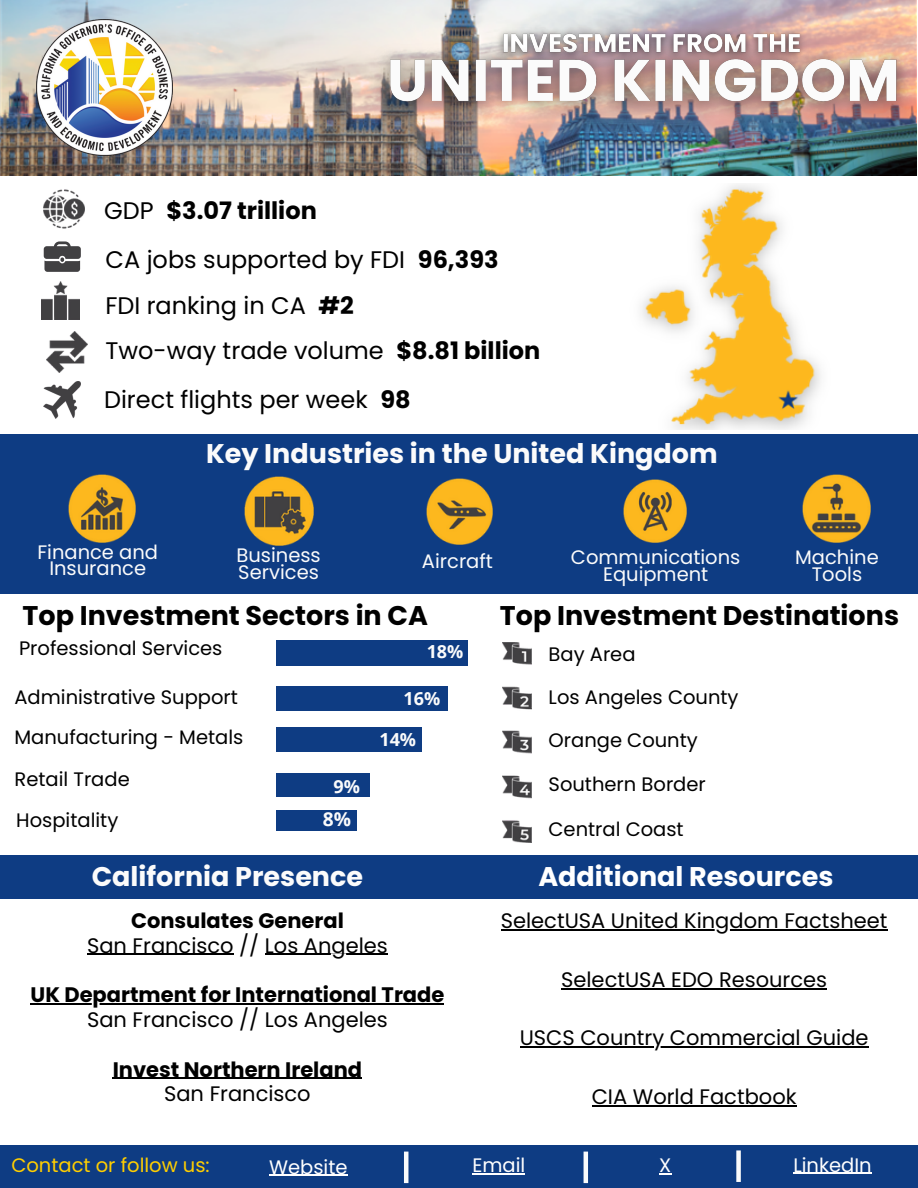
<style>
.page{position:relative;width:918px;height:1188px;background:#fff}
.page>*{position:absolute;margin:0;border:0;box-sizing:border-box;transform-origin:0 0}
.t1{font:700 27px "Poppins";color:#fbfbfb}
.t2{font:700 27px "Poppins";color:#000}
.t3{font:700 27px "Poppins";color:#fff}
.t4{font:24px "Poppins";color:#000}
.t5{font:700 24px "Poppins";color:#000}
.t6{font:21px "Poppins";color:#000}
.t7{font:700 21px "Poppins";color:#000}
.t8{font:19.5px "Poppins";color:#000}
.t9{font:19.5px/16.8px "Poppins";color:#fbfbfb;text-align:center}
.t10{font:19.5px "Poppins";color:#fff}
.t11{font:19.5px "Poppins";color:#ffce00}
.t12{font:700 19.2px "Open Sans";color:#fbfbfb}
.t13{font:700 18px "Open Sans";color:#fbfbfb}
.s1{font-weight:400}
.s2{font-weight:700}
</style>
<div class="page">
<img style="left:44px;top:189px;width:40px;height:40px">
<img style="left:44px;top:381px;width:37px;height:37px">
<img style="left:47px;top:332px;width:40px;height:40px">
<img style="left:41px;top:282px;width:39px;height:38px">
<svg style="left:44px;top:241px;width:37px;height:31px"></svg>
<div style="left:0;top:434px;width:918px;height:159px;background:#0e3c83"></div>
<img style="left:803px;top:475px;width:67px;height:67px">
<div style="left:0;top:855px;width:918px;height:44px;background:#0e3c83"></div>
<img style="left:502px;top:643px;width:29px;height:200px">
<div style="left:276px;top:640px;width:191px;height:26px;background:#0e3c83"></div>
<div style="left:276px;top:686px;width:171px;height:24px;background:#0e3c83"></div>
<div style="left:276px;top:727px;width:146px;height:24px;background:#0e3c83"></div>
<div style="left:276px;top:774px;width:94px;height:23px;background:#0e3c83"></div>
<div style="left:276px;top:811px;width:81px;height:20px;background:#0e3c83"></div>
<img style="left:0;top:0;width:917px;height:176px">
<img style="left:36px;top:20px;width:136px;height:136px">
<img style="left:641px;top:184px;width:180px;height:245px">
<img style="left:68px;top:475px;width:68px;height:67px">
<img style="left:426px;top:478px;width:67px;height:67px">
<img style="left:623px;top:479px;width:63px;height:63px">
<img style="left:363px;top:16px;width:554px;height:133px">
<hr style="left:501px;top:930px;width:386px;height:1px;background:#000">
<hr style="left:561px;top:988px;width:266px;height:1px;background:#000">
<hr style="left:520px;top:1047px;width:348px;height:1px;background:#000">
<hr style="left:592px;top:1105px;width:205px;height:1px;background:#000">
<hr style="left:87px;top:954px;width:147px;height:1px;background:#000">
<hr style="left:265px;top:954px;width:123px;height:1px;background:#000">
<hr style="left:31px;top:1003px;width:413px;height:2px;background:#000">
<hr style="left:113px;top:1078px;width:249px;height:1px;background:#000">
<img style="left:245px;top:476px;width:68px;height:69px">
<div style="left:0;top:1146px;width:918px;height:42px;background:#0e3c83"></div>
<hr style="left:404px;top:1152px;width:4px;height:31px;background:#fbfbfb">
<hr style="left:584px;top:1152px;width:4px;height:31px;background:#fbfbfb">
<div style="left:736px;top:1150px;width:5px;height:32px;background:#fbfbfb"></div>
<hr style="left:269px;top:1175px;width:79px;height:1px;background:#fff">
<hr style="left:472px;top:1173px;width:53px;height:1px;background:#fff">
<svg style="left:659px;top:1173px;width:12px;height:1px"></svg>
<hr style="left:793px;top:1173px;width:79px;height:1px;background:#fff">
<p class="t5" style="left:104px;top:193px;width:214px"><span class="s1">GDP</span> $3.07 trillion</p>
<p class="t4" style="left:106px;top:243px;width:395px">CA jobs supported by FDI <span class="s2">96,393</span></p>
<p class="t4" style="left:105px;top:288px;width:250px">FDI ranking in CA <span class="s2">#2</span></p>
<p class="t4" style="left:106px;top:334px;width:436px">Two-way trade volume <span class="s2">$8.81 billion</span></p>
<p class="t4" style="left:104px;top:383px;width:308px">Direct flights per week <span class="s2">98</span></p>
<p class="t1" style="left:206px;top:434px;width:513px">Key Industries in the United Kingdom</p>
<p class="t9" style="left:37px;top:543px;width:122px">Finance and<br>Insurance</p>
<p class="t9" style="left:795px;top:549px;width:85px">Machine</p>
<p class="t9" style="left:236px;top:547px;width:86px">Business</p>
<p class="t9" style="left:238px;top:563px;width:82px">Services</p>
<p class="t9" style="left:571px;top:549px;width:171px">Communications</p>
<p class="t9" style="left:603px;top:566px;width:107px">Equipment</p>
<p class="t9" style="left:422px;top:552px;width:73px">Aircraft</p>
<p class="t9" style="left:812px;top:566px;width:52px">Tools</p>
<p class="t2" style="left:23px;top:597px;width:407px">Top Investment Sectors in CA</p>
<p class="t2" style="left:500px;top:597px;width:401px">Top Investment Destinations</p>
<p class="t8" style="left:19px;top:634px;width:205px">Professional Services</p>
<p class="t8" style="left:14px;top:683px;width:225px">Administrative Support</p>
<p class="t8" style="left:14px;top:724px;width:230px">Manufacturing - Metals</p>
<p class="t8" style="left:14px;top:766px;width:117px">Retail Trade</p>
<p class="t8" style="left:16px;top:807px;width:104px">Hospitality</p>
<p class="t13" style="left:334px;top:774px;width:28px">9%</p>
<p class="t12" style="left:323px;top:806px;width:30px">8%</p>
<p class="t13" style="left:427px;top:639px;width:38px">18%</p>
<p class="t13" style="left:404px;top:686px;width:38px">16%</p>
<p class="t13" style="left:379px;top:727px;width:38px">14%</p>
<p class="t8" style="left:549px;top:641px;width:88px">Bay Area</p>
<p class="t8" style="left:549px;top:683px;width:191px">Los Angeles County</p>
<p class="t8" style="left:549px;top:727px;width:151px">Orange County</p>
<p class="t8" style="left:549px;top:770px;width:159px">Southern Border</p>
<p class="t8" style="left:549px;top:816px;width:137px">Central Coast</p>
<p class="t1" style="left:92px;top:857px;width:273px">California Presence</p>
<p class="t3" style="left:538px;top:857px;width:297px">Additional Resources</p>
<p class="t7" style="left:131px;top:906px;width:214px">Consulates General</p>
<p class="t6" style="left:87px;top:931px;width:302px">San Francisco // Los Angeles</p>
<p class="t7" style="left:31px;top:980px;width:415px">UK Department for International Trade</p>
<p class="t6" style="left:87px;top:1005px;width:302px">San Francisco // Los Angeles</p>
<p class="t7" style="left:113px;top:1054px;width:251px">Invest Northern Ireland</p>
<p class="t6" style="left:164px;top:1079px;width:148px">San Francisco</p>
<p class="t6" style="left:501px;top:906px;width:388px">SelectUSA United Kingdom Factsheet</p>
<p class="t6" style="left:561px;top:965px;width:268px">SelectUSA EDO Resources</p>
<p class="t6" style="left:520px;top:1023px;width:350px">USCS Country Commercial Guide</p>
<p class="t6" style="left:592px;top:1082px;width:206px">CIA World Factbook</p>
<p class="t11" style="left:11px;top:1152px;width:200px">Contact or follow us:</p>
<p class="t10" style="left:269px;top:1153px;width:80px">Website</p>
<p class="t10" style="left:472px;top:1152px;width:54px">Email</p>
<p class="t10" style="left:659px;top:1152px;width:14px">X</p>
<p class="t10" style="left:793px;top:1151px;width:80px">LinkedIn</p>
</div>
